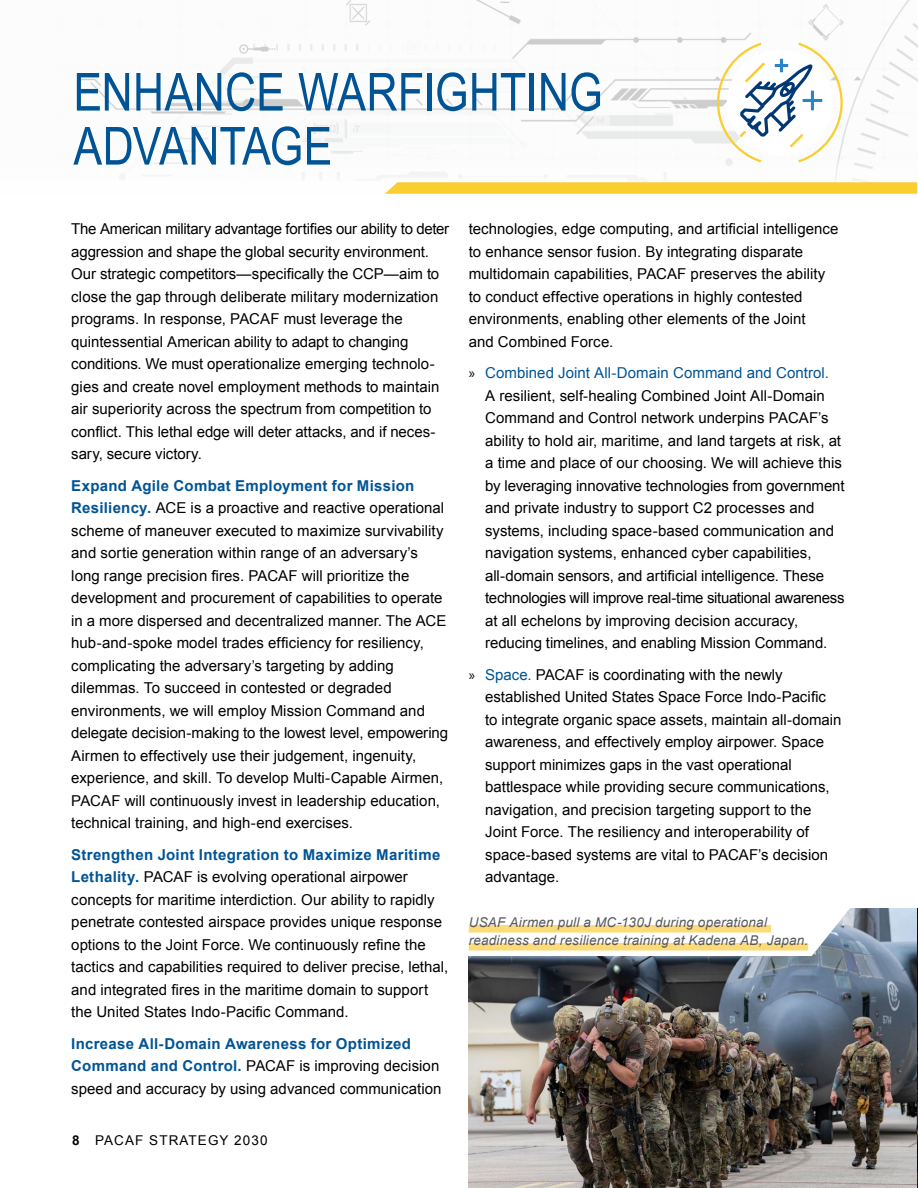
<style>
.page{position:relative;width:918px;height:1188px;background:#fff}
.page>*{position:absolute;margin:0;border:0;box-sizing:border-box;transform-origin:0 0}
.t1{font:52.5px/54px "Arial Narrow";color:#005495}
.t2{font:15px/22.5px "Arial";color:#000}
.t3{font:italic 13.5px/18px "Arial";letter-spacing:.02em;color:#58595b}
.t4{font:13.5px "Arial";letter-spacing:.08em;color:#000}
.s1{font-weight:700;color:#005495}
.s2{font-weight:700}
.s3{font-family:"Myriad Pro"}
.s4{color:#005495}
</style>
<div class="page">
<img style="left:469px;top:909px;width:448px;height:279px">
<svg style="left:468px;top:908px;width:383px;height:48px"></svg>
<img style="left:80px;top:0;width:838px;height:194px">
<img style="left:917px;top:908px;width:1px;height:280px">
<div style="left:469px;top:925px;width:302px;height:8px;background:#fcda77"></div>
<div style="left:469px;top:943px;width:339px;height:8px;background:#fcda77"></div>
<svg style="left:385px;top:182px;width:532px;height:12px;background:#facf3b"></svg>
<svg style="left:716px;top:41px;width:128px;height:123px"></svg>
<h1 class="t1" style="left:73px;top:63px;width:531px">ENHANCE WARFIGHTING<br>ADVANTAGE</h1>
<p class="t2" style="left:71px;top:218px;width:379px">The American military advantage fortifies our ability to deter aggression and shape the global security environment.<br>Our strategic competitors—specifically the CCP—aim to close the gap through deliberate military modernization programs. In response, PACAF must leverage the quintessential American ability to adapt to changing conditions. We must operationalize emerging technolo&shy;gies and create novel employment methods to maintain air superiority across the spectrum from competition to conflict. This lethal edge will deter attacks, and if neces&shy;sary, secure victory.</p>
<p class="t2" style="left:71px;top:475px;width:378px"><span class="s1">Expand Agile Combat Employment for Mission Resiliency.</span> ACE is a proactive and reactive operational scheme of maneuver executed to maximize survivability and sortie generation within range of an adversary’s long range precision fires. PACAF will prioritize the development and procurement of capabilities to operate in a more dispersed and decentralized manner. The ACE hub-and-spoke model trades efficiency for resiliency, complicating the adversary’s targeting by adding dilemmas. To succeed in contested or degraded environments, we will employ Mission Command and delegate decision-making to the lowest level, empowering Airmen to effectively use their judgement, ingenuity, experience, and skill. To develop Multi-Capable Airmen, PACAF will continuously invest in leadership education, technical training, and high-end exercises.</p>
<p class="t2" style="left:71px;top:844px;width:379px"><span class="s1">Strengthen Joint Integration to Maximize Maritime Lethality.</span> PACAF is evolving operational airpower concepts for maritime interdiction. Our ability to rapidly penetrate contested airspace provides unique response options to the Joint Force. We continuously refine the tactics and capabilities required to deliver precise, lethal, and integrated fires in the maritime domain to support the United States Indo-Pacific Command.</p>
<p class="t2" style="left:71px;top:1033px;width:372px"><span class="s1">Increase All-Domain Awareness for Optimized<br>Command and Control.</span> PACAF is improving decision speed and accuracy by using advanced communication</p>
<p class="t4" style="left:72px;top:1132px;width:197px"><span class="s2">8</span> PACAF STRATEGY 2030</p>
<p class="t2" style="left:469px;top:218px;width:371px">technologies, edge computing, and artificial intelligence to enhance sensor fusion. By integrating disparate multidomain capabilities, PACAF preserves the ability to conduct effective operations in highly contested environments, enabling other elements of the Joint<br>and Combined Force.</p>
<p class="t2" style="left:485px;top:362px;width:361px;text-indent:-17px"><span class="s3">»</span> <span class="s4">Combined Joint All-Domain Command and Control.<br></span>A resilient, self-healing Combined Joint All-Domain Command and Control network underpins PACAF’s ability to hold air, maritime, and land targets at risk, at a time and place of our choosing. We will achieve this by leveraging innovative technologies from government and private industry to support C2 processes and systems, including space-based communication and navigation systems, enhanced cyber capabilities, all-domain sensors, and artificial intelligence. These technologies will improve real-time situational awareness at all echelons by improving decision accuracy, reducing timelines, and enabling Mission Command.</p>
<p class="t2" style="left:485px;top:664px;width:358px;text-indent:-16px"><span class="s3">»</span> <span class="s4">Space.</span> PACAF is coordinating with the newly established United States Space Force Indo-Pacific to integrate organic space assets, maintain all-domain awareness, and effectively employ airpower. Space support minimizes gaps in the vast operational battlespace while providing secure communications, navigation, and precision targeting support to the Joint Force. The resiliency and interoperability of space-based systems are vital to PACAF’s decision advantage.</p>
<p class="t3" style="left:469px;top:914px;width:341px">USAF Airmen pull a MC-130J during operational readiness and resilience training at Kadena AB, Japan.</p>
</div>
